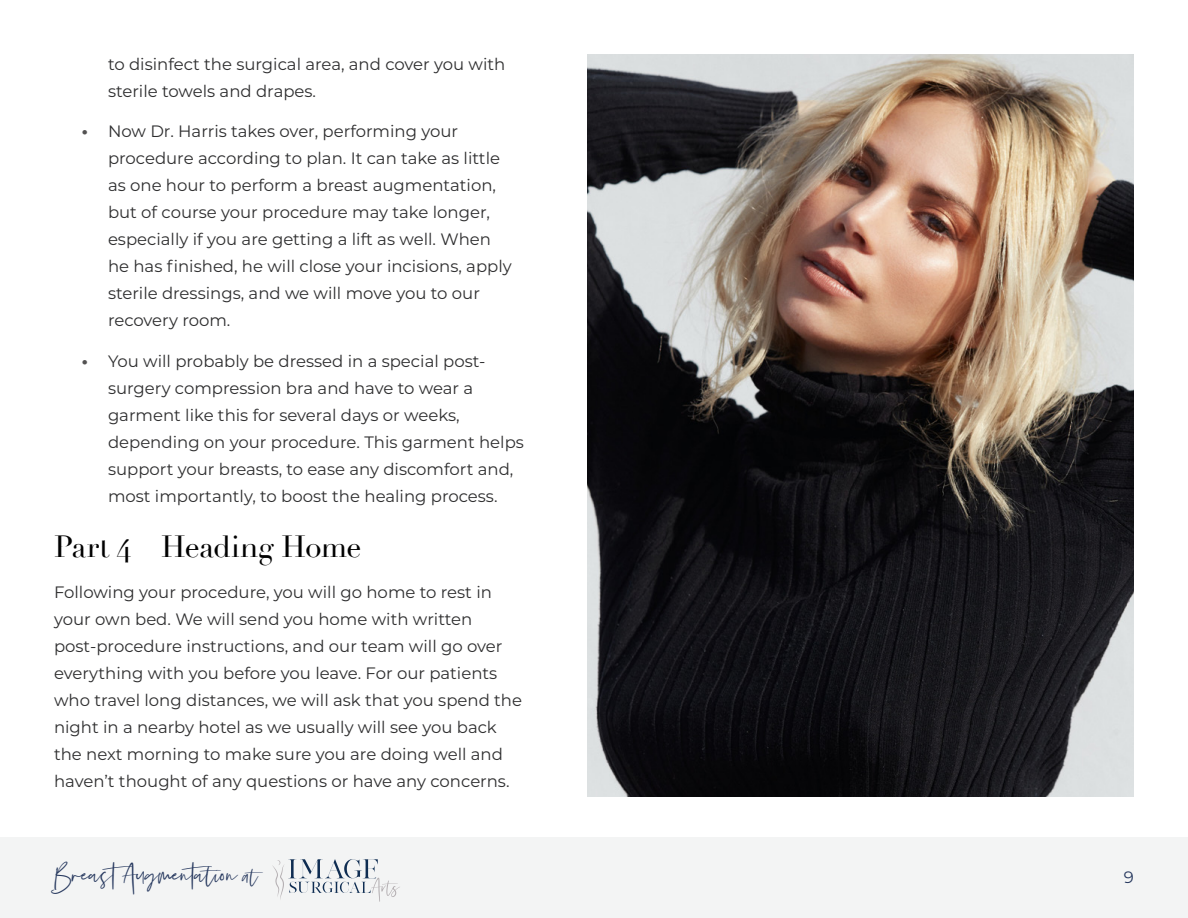
<style>
.page{position:relative;width:1188px;height:918px;background:#fff}
.page>*{position:absolute;margin:0;border:0;box-sizing:border-box;transform-origin:0 0}
.t1{font:32.85px "Silver South Script";color:#26385e}
.t2{font:30px "Didot";letter-spacing:-.015em;color:#000}
.t3{font:16.5px/27px "Montserrat";color:#2e2e2f}
.t4{font:16.5px "Montserrat";color:#26385e}
.s1{font-family:"Brandon Grotesque";font-size:21px;color:#535252}
.s2{font-family:"Silver South Script Alt"}
.s3{font-family:"Silver South Script Alt";font-size:28.5px}
</style>
<div class="page">
<div style="left:0;top:837px;width:1188px;height:81px;background:#f3f4f4"></div>
<svg style="left:272px;top:859px;width:128px;height:43px"></svg>
<img style="left:587px;top:54px;width:547px;height:742px">
<p class="t3" style="left:108px;top:50px;width:399px">to disinfect the surgical area, and cover you with sterile towels and drapes.</p>
<p class="t3" style="left:108px;top:118px;width:405px;text-indent:-27px"><span class="s1">•</span> Now Dr. Harris takes over, performing your procedure according to plan. It can take as little as one hour to perform a breast augmentation, but of course your procedure may take longer, especially if you are getting a lift as well. When he has finished, he will close your incisions, apply sterile dressings, and we will move you to our recovery room.</p>
<p class="t3" style="left:108px;top:347px;width:417px;text-indent:-27px"><span class="s1">•</span> You will probably be dressed in a special post&shy;surgery compression bra and have to wear a garment like this for several days or weeks, depending on your procedure. This garment helps support your breasts, to ease any discomfort and, most importantly, to boost the healing process.</p>
<h2 class="t2" style="left:54px;top:529px;width:309px">Part 4 – Heading Home</h2>
<p class="t3" style="left:54px;top:578px;width:470px">Following your procedure, you will go home to rest in your own bed. We will send you home with written post-procedure instructions, and our team will go over everything with you before you leave. For our patients who travel long distances, we will ask that you spend the night in a nearby hotel as we usually will see you back the next morning to make sure you are doing well and haven’t thought of any questions or have any concerns.</p>
<h1 class="t1" style="left:54px;top:855px;width:206px">BreastAugmenta<span class="s2">t</span>ion <span class="s3">at</span></h1>
<p class="t4" style="left:1124px;top:866px;width:12px">9</p>
</div>
